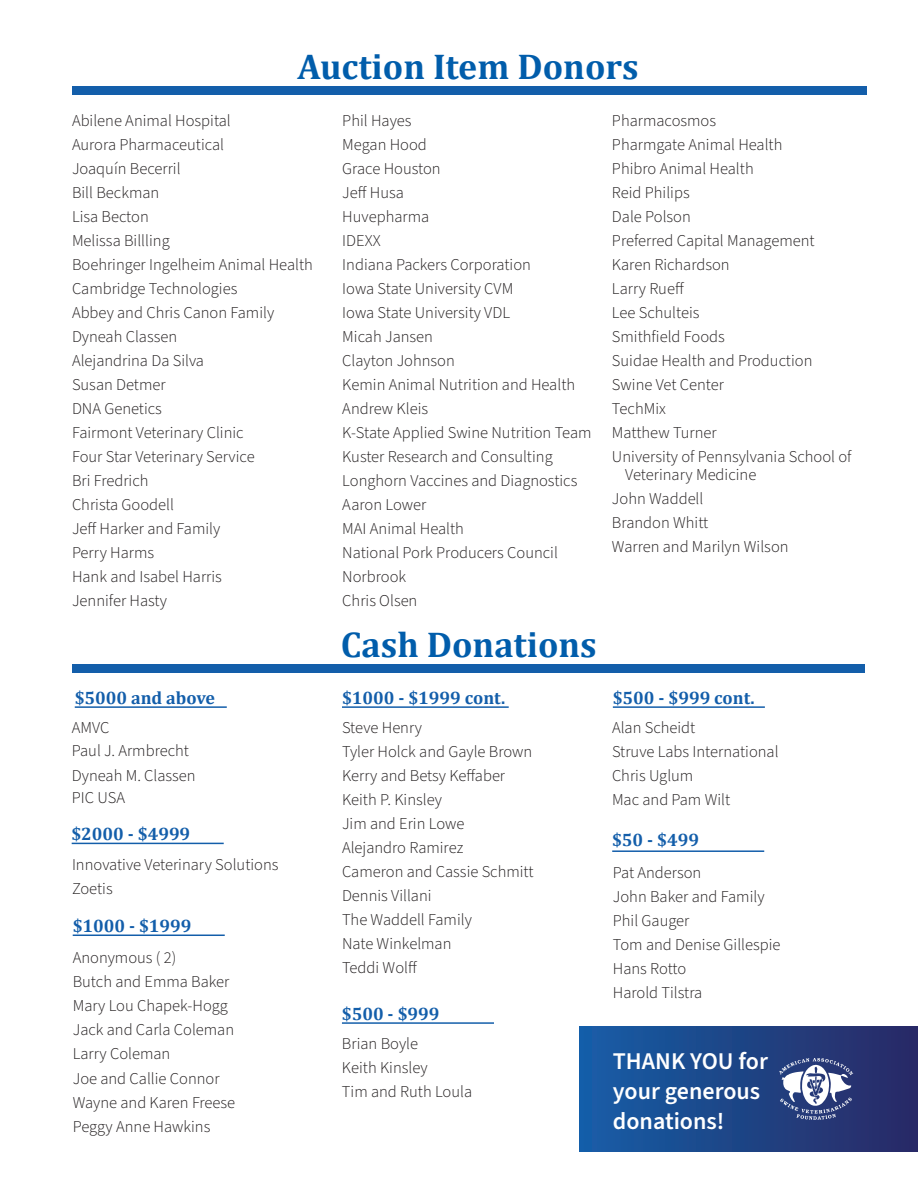
<style>
.page{position:relative;width:918px;height:1188px;background:#fff}
.page>*{position:absolute;margin:0;border:0;box-sizing:border-box;transform-origin:0 0}
.t1{font:700 36px "Cambria";color:#015dab}
.t2{font:600 24px/30px "Source Sans 3";color:#fff}
.t3{font:700 18px "Cambria";color:#135eaa}
.t4{font:300 16.5px/24px "Source Sans 3";color:#231f20}
</style>
<div class="page">
<div style="left:580px;top:1026px;width:338px;height:125px;background:linear-gradient(to right,#155ea7,#292864)"></div>
<div style="left:72px;top:665px;width:793px;height:8px;background:#135eaa"></div>
<div style="left:72px;top:87px;width:794px;height:8px;background:#135eaa"></div>
<hr style="left:75px;top:706px;width:152px;height:2px;background:#135eaa">
<hr style="left:73px;top:935px;width:152px;height:1px;background:#135eaa">
<hr style="left:342px;top:1022px;width:152px;height:2px;background:#135eaa">
<hr style="left:612px;top:850px;width:152px;height:2px;background:#135eaa">
<hr style="left:72px;top:843px;width:152px;height:1px;background:#135eaa">
<hr style="left:342px;top:706px;width:167px;height:2px;background:#135eaa">
<hr style="left:613px;top:706px;width:152px;height:2px;background:#135eaa">
<svg style="left:779px;top:1058px;width:74px;height:62px"></svg>
<h1 class="t1" style="left:297px;top:41px;width:343px">Auction Item Donors</h1>
<p class="t4" style="left:72px;top:109px;width:242px">Abilene Animal Hospital<br>Aurora Pharmaceutical<br>Joaquín Becerril<br>Bill Beckman<br>Lisa Becton<br>Melissa Billling<br>Boehringer Ingelheim Animal Health<br>Cambridge Technologies<br>Abbey and Chris Canon Family<br>Dyneah Classen<br>Alejandrina Da Silva<br>Susan Detmer<br>DNA Genetics<br>Fairmont Veterinary Clinic<br>Four Star Veterinary Service<br>Bri Fredrich<br>Christa Goodell<br>Jeff Harker and Family<br>Perry Harms<br>Hank and Isabel Harris<br>Jennifer Hasty</p>
<p class="t3" style="left:75px;top:685px;width:142px">$5000 and above</p>
<p class="t4" style="left:72px;top:717px;width:119px;line-height:22.5px">AMVC<br>Paul J. Armbrecht</p>
<p class="t4" style="left:72px;top:764px;width:125px;line-height:22.5px">Dyneah M. Classen<br>PIC USA</p>
<p class="t3" style="left:72px;top:821px;width:120px">$2000 - $4999</p>
<p class="t4" style="left:72px;top:853px;width:208px">Innovative Veterinary Solutions<br>Zoetis</p>
<p class="t3" style="left:73px;top:913px;width:120px">$1000 - $1999</p>
<p class="t4" style="left:73px;top:946px;width:164px">Anonymous ( 2)<br>Butch and Emma Baker<br>Mary Lou Chapek-Hogg<br>Jack and Carla Coleman<br>Larry Coleman<br>Joe and Callie Connor<br>Wayne and Karen Freese<br>Peggy Anne Hawkins</p>
<p class="t4" style="left:342px;top:109px;width:251px">Phil Hayes<br>Megan Hood<br>Grace Houston<br>Jeff Husa<br>Huvepharma<br>IDEXX<br>Indiana Packers Corporation<br>Iowa State University CVM<br>Iowa State University VDL<br>Micah Jansen<br>Clayton Johnson<br>Kemin Animal Nutrition and Health<br>Andrew Kleis<br>K-State Applied Swine Nutrition Team<br>Kuster Research and Consulting<br>Longhorn Vaccines and Diagnostics<br>Aaron Lower<br>MAI Animal Health<br>National Pork Producers Council<br>Norbrook<br>Chris Olsen</p>
<p class="t4" style="left:612px;top:109px;width:241px">Pharmacosmos<br>Pharmgate Animal Health<br>Phibro Animal Health<br>Reid Philips<br>Dale Polson<br>Preferred Capital Management<br>Karen Richardson<br>Larry Rueff<br>Lee Schulteis<br>Smithfield Foods<br>Suidae Health and Production<br>Swine Vet Center<br>TechMix<br>Matthew Turner<br>University of Pennsylvania School of</p>
<p class="t4" style="left:612px;top:463px;width:178px;text-indent:13px">Veterinary Medicine<br>John Waddell<br>Brandon Whitt<br>Warren and Marilyn Wilson</p>
<h1 class="t1" style="left:341px;top:619px;width:257px">Cash Donations</h1>
<p class="t3" style="left:342px;top:685px;width:165px">$1000 - $1999 cont.</p>
<p class="t3" style="left:613px;top:685px;width:143px">$500 - $999 cont.</p>
<p class="t4" style="left:612px;top:716px;width:168px">Alan Scheidt<br>Struve Labs International<br>Chris Uglum<br>Mac and Pam Wilt</p>
<p class="t4" style="left:342px;top:716px;width:193px">Steve Henry<br>Tyler Holck and Gayle Brown<br>Kerry and Betsy Keffaber<br>Keith P. Kinsley<br>Jim and Erin Lowe<br>Alejandro Ramirez<br>Cameron and Cassie Schmitt<br>Dennis Villani<br>The Waddell Family<br>Nate Winkelman<br>Teddi Wolff</p>
<p class="t3" style="left:612px;top:827px;width:88px">$50 - $499</p>
<p class="t4" style="left:613px;top:861px;width:169px">Pat Anderson<br>John Baker and Family<br>Phil Gauger<br>Tom and Denise Gillespie<br>Hans Rotto<br>Harold Tilstra</p>
<p class="t3" style="left:342px;top:1001px;width:99px">$500 - $999</p>
<p class="t4" style="left:342px;top:1032px;width:132px">Brian Boyle<br>Keith Kinsley<br>Tim and Ruth Loula</p>
<h2 class="t2" style="left:613px;top:1047px;width:157px">THANK YOU for your generous donations!</h2>
</div>
